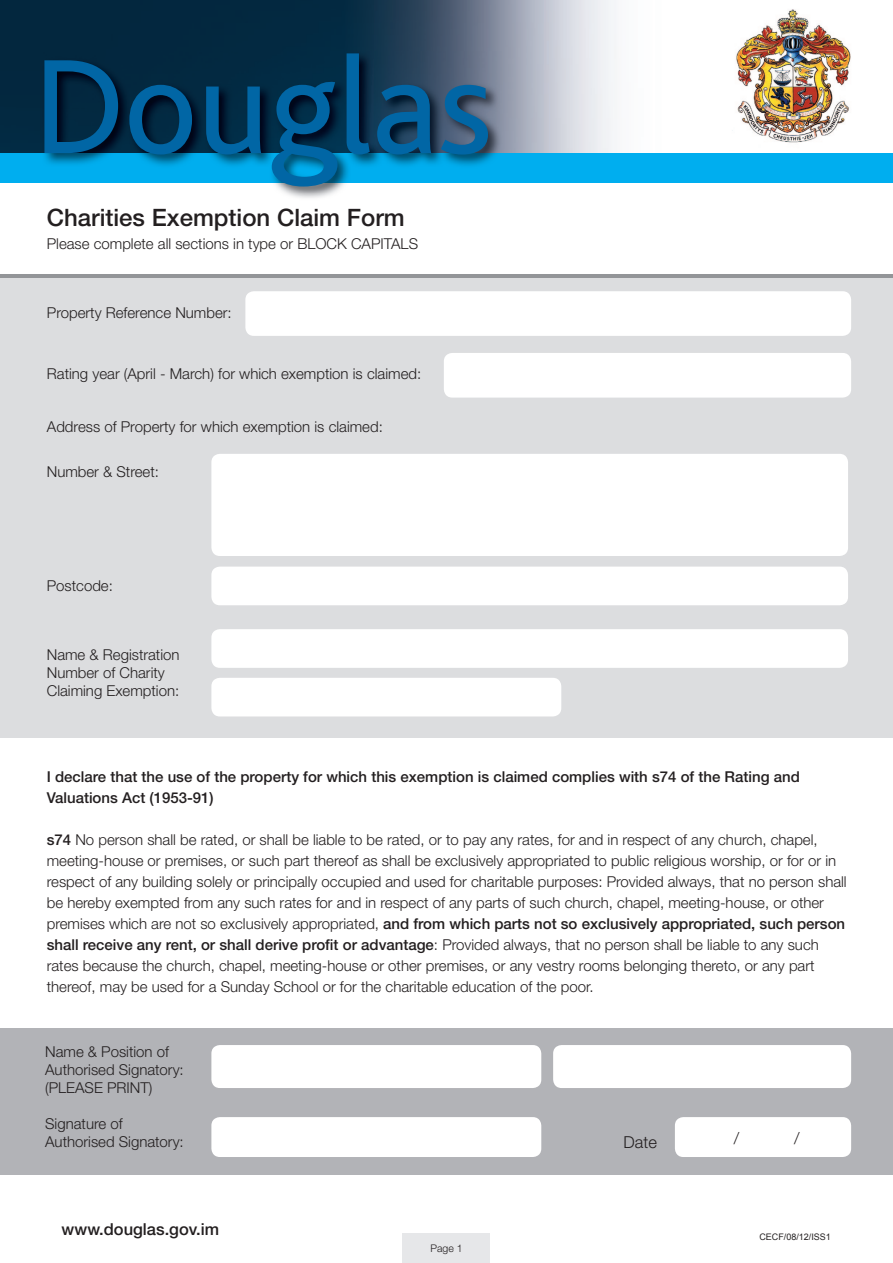
<style>
.page{position:relative;width:893px;height:1263px;background:#fff}
.page>*{position:absolute;margin:0;border:0;box-sizing:border-box;transform-origin:0 0}
.t1{font:140.85px "Bliss";color:#0166a5}
.t2{font:500 24px "Helvetica Neue";color:#231f20}
.t3{font:500 16.5px "Helvetica Neue";color:#231f20}
.t4{font:300 16.5px "Helvetica Neue";color:#231f20}
.t5{font:300 15px/21px "Helvetica Neue";color:#231f20}
.t6{font:500 15px/21px "Helvetica Neue";color:#231f20}
.t7{font:300 10.5px "Helvetica Neue";color:#231f20}
.t8{font:9px "Arial";color:#231f20}
.s1{font-weight:500}
</style>
<div class="page">
<div style="left:403px;top:1234px;width:87px;height:29px;background:#e6e7e9"></div>
<img style="left:0;top:0;width:616px;height:153px">
<img style="left:732px;top:9px;width:119px;height:134px">
<div style="left:0;top:153px;width:893px;height:30px;background:#00aeef"></div>
<img style="left:42px;top:51px;width:460px;height:147px">
<div style="left:0;top:277px;width:893px;height:461px;background:#dcdddf"></div>
<hr style="left:0;top:274px;width:893px;height:3px;background:#939598">
<div style="left:211px;top:454px;width:637px;height:102px;background:#fff;border-radius:9px"></div>
<div style="left:245px;top:291px;width:606px;height:45px;background:#fff;border-radius:9px"></div>
<div style="left:444px;top:353px;width:407px;height:45px;background:#fff;border-radius:9px"></div>
<div style="left:211px;top:567px;width:637px;height:38px;background:#fff;border-radius:9px"></div>
<div style="left:211px;top:629px;width:637px;height:39px;background:#fff;border-radius:9px"></div>
<div style="left:211px;top:678px;width:350px;height:38px;background:#fff;border-radius:9px"></div>
<div style="left:0;top:1028px;width:893px;height:147px;background:#b2b3b7"></div>
<div style="left:211px;top:1117px;width:330px;height:40px;background:#fff;border-radius:9px"></div>
<div style="left:675px;top:1117px;width:176px;height:40px;background:#fff;border-radius:9px"></div>
<div style="left:211px;top:1045px;width:330px;height:43px;background:#fff;border-radius:9px"></div>
<div style="left:553px;top:1045px;width:298px;height:43px;background:#fff;border-radius:9px"></div>
<h1 class="t1" style="left:33px;top:33px;width:461px">Douglas</h1>
<h2 class="t2" style="left:47px;top:203px;width:359px">Charities Exemption Claim Form</h2>
<p class="t5" style="left:47px;top:233px;width:373px">Please complete all sections in type or BLOCK CAPITALS</p>
<p class="t5" style="left:47px;top:302px;width:186px">Property Reference Number:</p>
<p class="t5" style="left:47px;top:363px;width:376px">Rating year (April - March) for which exemption is claimed:</p>
<p class="t5" style="left:47px;top:415px;width:337px">Address of Property for which exemption is claimed:</p>
<p class="t5" style="left:47px;top:461px;width:114px">Number &amp; Street:</p>
<p class="t5" style="left:47px;top:574px;width:68px">Postcode:</p>
<p class="t5" style="left:47px;top:646px;width:134px;line-height:18px">Name &amp; Registration<br>Number of Charity<br>Claiming Exemption:</p>
<p class="t6" style="left:47px;top:766px;width:755px">I declare that the use of the property for which this exemption is claimed complies with s74 of the Rating and<br>Valuations Act (1953-91)</p>
<p class="t5" style="left:47px;top:829px;width:801px"><span class="s1">s74</span> No person shall be rated, or shall be liable to be rated, or to pay any rates, for and in respect of any church, chapel, meeting-house or premises, or such part thereof as shall be exclusively appropriated to public religious worship, or for or in respect of any building solely or principally occupied and used for charitable purposes: Provided always, that no person shall be hereby exempted from any such rates for and in respect of any parts of such church, chapel, meeting-house, or other premises which are not so exclusively appropriated, <span class="s1">and from which parts not so exclusively appropriated, such person shall receive any rent, or shall derive profit or advantage</span>: Provided always, that no person shall be liable to any such rates because the church, chapel, meeting-house or other premises, or any vestry rooms belonging thereto, or any part thereof, may be used for a Sunday School or for the charitable education of the poor.</p>
<p class="t5" style="left:45px;top:1042px;width:140px;line-height:18px">Name &amp; Position of<br>Authorised Signatory: (PLEASE PRINT)</p>
<p class="t5" style="left:45px;top:1115px;width:140px;line-height:18px">Signature of<br>Authorised Signatory:</p>
<p class="t3" style="left:62px;top:1220px;width:159px">www.douglas.gov.im</p>
<p class="t7" style="left:430px;top:1242px;width:34px">Page 1</p>
<p class="t4" style="left:624px;top:1132px;width:35px">Date</p>
<p class="t4" style="left:734px;top:1128px;width:7px">/</p>
<p class="t4" style="left:794px;top:1128px;width:7px">/</p>
<p class="t8" style="left:759px;top:1231px;width:73px">CECF/08/12/ISS1</p>
</div>
